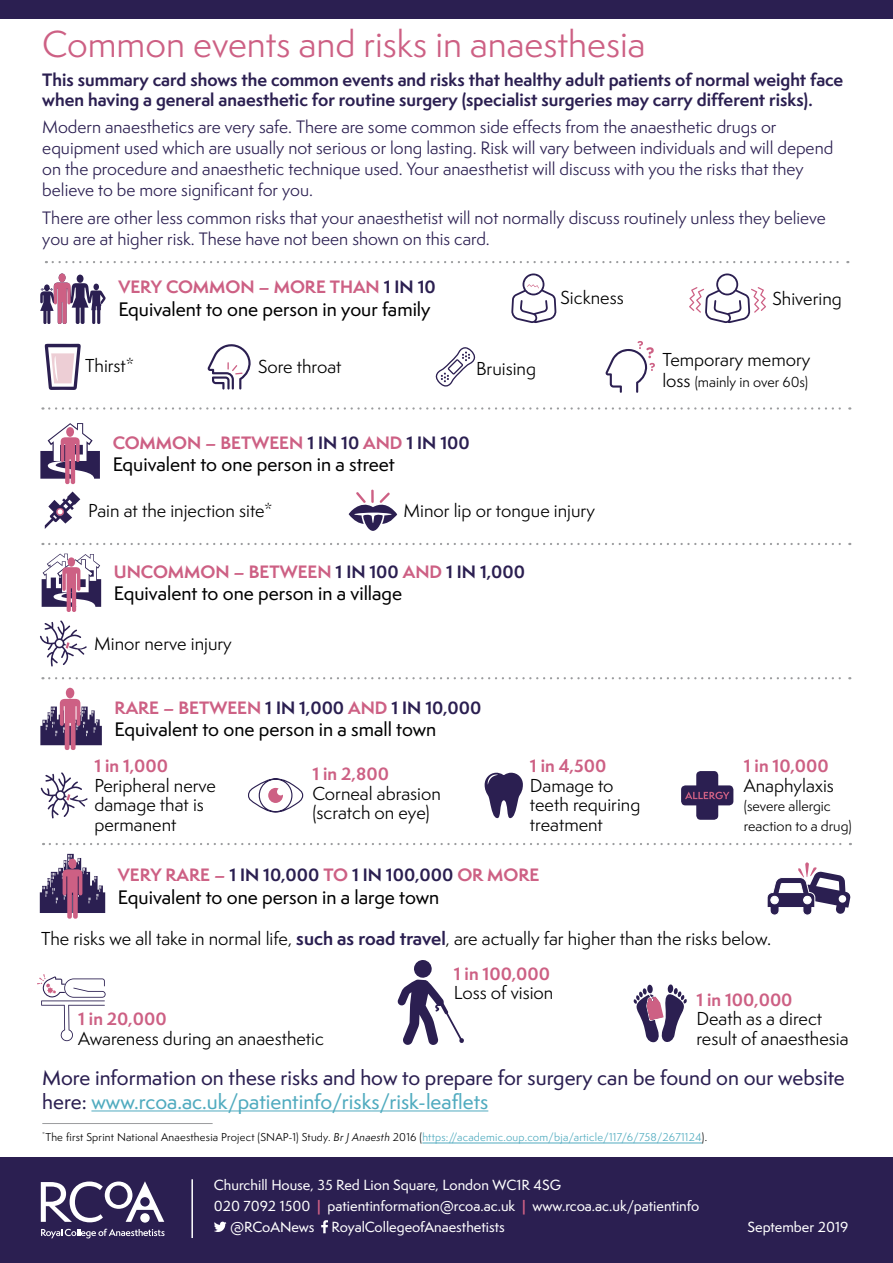
<style>
.page{position:relative;width:893px;height:1263px;background:#fff}
.page>*{position:absolute;margin:0;border:0;box-sizing:border-box;transform-origin:0 0}
.t1{font:34.5px "Semplicita Pro";color:#cd6084}
.t2{font:500 19.5px/23.4px "Semplicita Pro";color:#2b1f51}
.t3{font:500 18px "Semplicita Pro";color:#000}
.t4{font:17.25px/19.5px "Semplicita Pro";color:#000}
.t5{font:16.5px/21px "Semplicita Pro";color:#2b1f51}
.t6{font:700 16.5px/20.2px "Semplicita Pro";color:#2b1f51}
.t7{font:700 16.5px "Semplicita Pro";color:#cd6084}
.t8{font:500 13.5px "Semplicita Pro";color:#fff}
.t9{font:13.5px/19.5px "Semplicita Pro";color:#000}
.t10{font:10.5px "Semplicita Pro";letter-spacing:.02em;color:#000}
.s1{color:#2b1f51}
.s2{font-size:17.25px}
.s3{color:#cd6084}
.s4{font-weight:700;color:#2b1f51}
.s5{color:#50abbf}
.s6{font-style:italic}
.s7{font-weight:700;color:#cd6084}
</style>
<div class="page">
<div style="left:0;top:1158px;width:893px;height:105px;background:#2b1f51"></div>
<svg style="left:53px;top:261px;width:795px;height:2px"></svg>
<svg style="left:49px;top:407px;width:801px;height:3px"></svg>
<svg style="left:49px;top:543px;width:801px;height:2px"></svg>
<svg style="left:49px;top:677px;width:801px;height:2px"></svg>
<svg style="left:50px;top:843px;width:801px;height:2px"></svg>
<div style="left:0;top:0;width:893px;height:18px;background:#2b1f51"></div>
<hr style="left:91px;top:1110px;width:397px;height:1px;background:#50abbf">
<hr style="left:42px;top:1123px;width:171px;height:1px;background:#9b9c9e">
<hr style="left:422px;top:1142px;width:280px;height:1px;background:#50abbf">
<svg style="left:45px;top:344px;width:36px;height:46px"></svg>
<svg style="left:208px;top:344px;width:43px;height:45px"></svg>
<svg style="left:689px;top:273px;width:77px;height:50px"></svg>
<svg style="left:511px;top:273px;width:46px;height:50px"></svg>
<svg style="left:485px;top:772px;width:38px;height:46px"></svg>
<svg style="left:40px;top:620px;width:47px;height:46px"></svg>
<svg style="left:248px;top:778px;width:56px;height:35px"></svg>
<svg style="left:45px;top:491px;width:35px;height:38px"></svg>
<div style="left:696px;top:771px;width:22px;height:49px;background:#2b1f51;border-radius:4px"></div>
<div style="left:681px;top:785px;width:52px;height:20px;background:#2b1f51;border-radius:4px"></div>
<svg style="left:685px;top:791px;width:45px;height:8px"></svg>
<svg style="left:41px;top:772px;width:47px;height:46px"></svg>
<svg style="left:214px;top:1221px;width:13px;height:11px"></svg>
<svg style="left:321px;top:1220px;width:7px;height:13px"></svg>
<svg style="left:40px;top:273px;width:66px;height:51px"></svg>
<svg style="left:40px;top:423px;width:60px;height:61px"></svg>
<svg style="left:42px;top:554px;width:59px;height:58px"></svg>
<svg style="left:40px;top:688px;width:62px;height:62px"></svg>
<svg style="left:40px;top:854px;width:65px;height:65px"></svg>
<svg style="left:348px;top:489px;width:49px;height:42px"></svg>
<svg style="left:633px;top:984px;width:54px;height:59px"></svg>
<svg style="left:37px;top:974px;width:69px;height:67px"></svg>
<svg style="left:605px;top:341px;width:50px;height:52px"></svg>
<svg style="left:767px;top:862px;width:83px;height:53px"></svg>
<div style="left:804px;top:896px;width:7px;height:8px;background:#fff;border-radius:50%"></div>
<svg style="left:397px;top:960px;width:67px;height:85px"></svg>
<hr style="left:191px;top:1179px;width:2px;height:59px;background:#fff">
<svg style="left:435px;top:347px;width:41px;height:40px"></svg>
<svg style="left:41px;top:1229px;width:124px;height:9px"></svg>
<svg style="left:41px;top:1181px;width:123px;height:41px"></svg>
<h1 class="t1" style="left:42px;top:20px;width:605px">Common events and risks in anaesthesia</h1>
<p class="t6" style="left:42px;top:69px;width:802px">This summary card shows the common events and risks that healthy adult patients of normal weight face when having a general anaesthetic for routine surgery (specialist surgeries may carry different risks).</p>
<p class="t5" style="left:42px;top:116px;width:792px">Modern anaesthetics are very safe. There are some common side effects from the anaesthetic drugs or equipment used which are usually not serious or long lasting. Risk will vary between individuals and will depend on the procedure and anaesthetic technique used. Your anaesthetist will discuss with you the risks that they believe to be more significant for you.</p>
<p class="t5" style="left:42px;top:207px;width:785px">There are other less common risks that your anaesthetist will not normally discuss routinely unless they believe you are at higher risk. These have not been shown on this card.</p>
<p class="t7" style="left:118px;top:275px;width:319px">VERY COMMON – MORE THAN <span class="s1">1 IN 10</span></p>
<p class="t3" style="left:118px;top:296px;width:314px">Equivalent to one person in your family</p>
<p class="t4" style="left:85px;top:356px;width:51px">Thirst*</p>
<p class="t4" style="left:258px;top:357px;width:85px">Sore throat</p>
<p class="t4" style="left:476px;top:359px;width:61px">Bruising</p>
<p class="t7" style="left:113px;top:430px;width:359px">COMMON – BETWEEN <span class="s1">1 IN 10</span> AND <span class="s1">1 IN 100</span></p>
<p class="t3" style="left:113px;top:452px;width:284px">Equivalent to one person in a street</p>
<p class="t4" style="left:561px;top:288px;width:65px">Sickness</p>
<p class="t4" style="left:773px;top:288px;width:71px">Shivering</p>
<p class="t4" style="left:662px;top:349px;width:150px">Temporary memory</p>
<p class="t9" style="left:662px;top:372px;width:147px"><span class="s2">loss</span> (mainly in over 60s)</p>
<p class="t4" style="left:88px;top:500px;width:186px">Pain at the injection site*</p>
<p class="t4" style="left:403px;top:500px;width:193px">Minor lip or tongue injury</p>
<p class="t7" style="left:114px;top:559px;width:413px">UNCOMMON – BETWEEN <span class="s1">1 IN 100</span> AND <span class="s1">1 IN 1,000</span></p>
<p class="t3" style="left:114px;top:581px;width:290px">Equivalent to one person in a village</p>
<p class="t4" style="left:94px;top:634px;width:139px">Minor nerve injury</p>
<p class="t6" style="left:115px;top:697px;width:368px"><span class="s3">RARE – BETWEEN</span> 1 IN 1,000 <span class="s3">AND</span> 1 IN 10,000</p>
<p class="t3" style="left:115px;top:717px;width:323px">Equivalent to one person in a small town</p>
<p class="t7" style="left:94px;top:754px;width:75px">1 in 1,000</p>
<p class="t4" style="left:94px;top:775px;width:123px">Peripheral nerve damage that is permanent</p>
<p class="t7" style="left:312px;top:762px;width:78px">1 in 2,800</p>
<p class="t4" style="left:312px;top:783px;width:130px">Corneal abrasion (scratch on eye)</p>
<p class="t7" style="left:530px;top:754px;width:78px">1 in 4,500</p>
<p class="t4" style="left:530px;top:775px;width:112px">Damage to teeth requiring treatment</p>
<p class="t6" style="left:118px;top:865px;width:423px"><span class="s3">VERY RARE –</span> 1 IN 10,000 <span class="s3">TO</span> 1 IN 100,000 <span class="s3">OR MORE</span></p>
<p class="t3" style="left:118px;top:884px;width:323px">Equivalent to one person in a large town</p>
<p class="t7" style="left:744px;top:754px;width:86px">1 in 10,000</p>
<p class="t4" style="left:744px;top:775px;width:91px">Anaphylaxis</p>
<p class="t9" style="left:744px;top:796px;width:109px">(severe allergic reaction to a drug)</p>
<p class="t4" style="left:41px;top:928px;width:732px">The risks we all take in normal life, <span class="s4">such as road travel</span>, are actually far higher than the risks below.</p>
<p class="t7" style="left:454px;top:961px;width:98px">1 in 100,000</p>
<p class="t4" style="left:454px;top:983px;width:101px">Loss of vision</p>
<p class="t7" style="left:696px;top:987px;width:98px">1 in 100,000</p>
<p class="t4" style="left:696px;top:1009px;width:154px">Death as a direct result of anaesthesia</p>
<p class="t7" style="left:78px;top:1007px;width:90px">1 in 20,000</p>
<p class="t4" style="left:78px;top:1028px;width:247px">Awareness during an anaesthetic</p>
<p class="t2" style="left:42px;top:1066px;width:804px">More information on these risks and how to prepare for surgery can be found on our website here: <span class="s5">www.rcoa.ac.uk/patientinfo/risks/risk-leaflets</span></p>
<p class="t10" style="left:42px;top:1129px;width:666px"><sup>*</sup>The first Sprint National Anaesthesia Project (SNAP-1) Study. <span class="s6">Br J Anaesth</span> 2016 (<span class="s5">https://academic.oup.com/bja/article/117/6/758/2671124</span>).</p>
<p class="t8" style="left:214px;top:1175px;width:349px">Churchill House, 35 Red Lion Square, London WC1R 4SG</p>
<p class="t8" style="left:214px;top:1196px;width:487px">020 7092 1500 <span class="s7">|</span> patientinformation@rcoa.ac.uk <span class="s7">|</span> www.rcoa.ac.uk/patientinfo</p>
<p class="t8" style="left:230px;top:1217px;width:86px">@RCoANews</p>
<p class="t8" style="left:332px;top:1217px;width:175px">RoyalCollegeofAnaesthetists</p>
<p class="t8" style="left:747px;top:1217px;width:102px">September 2019</p>
</div>
